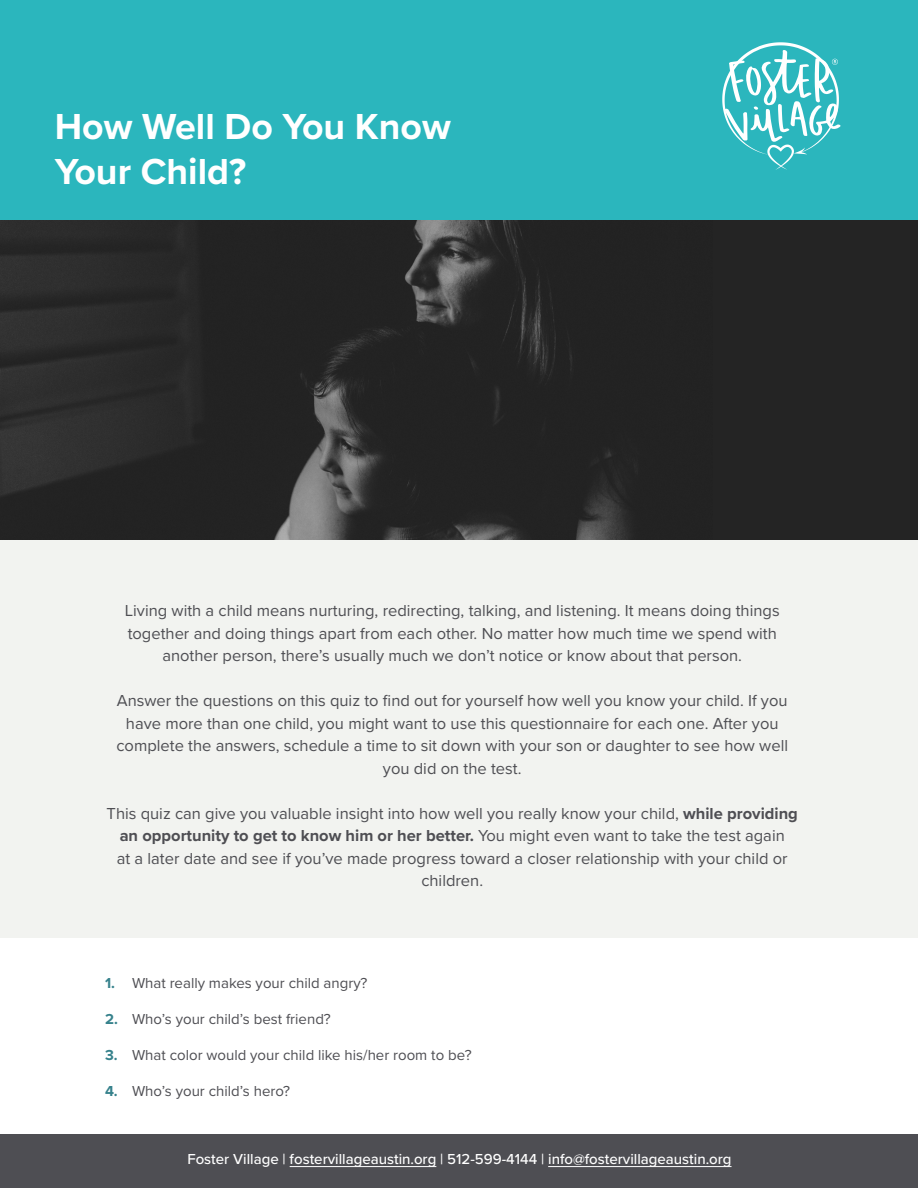
<style>
.page{position:relative;width:918px;height:1188px;background:#fff}
.page>*{position:absolute;margin:0;border:0;box-sizing:border-box;transform-origin:0 0}
.t1{font:700 37.5px/45px "Proxima Nova";color:#fff}
.t2{font:16.5px/22.5px "Proxima Nova";color:#4e4e53;text-align:center}
.t3{font:15px "Proxima Nova";color:#4e4e53}
.t4{font:500 15px "Proxima Nova";color:#fff}
.s1{font-weight:700}
.s2{font-weight:700;color:#37828c}
</style>
<div class="page">
<div style="left:0;top:0;width:918px;height:222px;background:#2bb6bd"></div>
<svg style="left:722px;top:42px;width:119px;height:128px"></svg>
<div style="left:0;top:540px;width:918px;height:398px;background:#f2f3f0"></div>
<img style="left:0;top:220px;width:713px;height:320px">
<div style="left:0;top:1134px;width:918px;height:54px;background:#4e4e53"></div>
<hr style="left:290px;top:1166px;width:146px;height:1px;background:#fff">
<hr style="left:548px;top:1166px;width:184px;height:1px;background:#fff">
<div style="left:713px;top:220px;width:205px;height:320px;background:#242424"></div>
<h1 class="t1" style="left:55px;top:104px;width:397px">How Well Do You Know<br>Your Child?</h1>
<p class="t2" style="left:125px;top:599px;width:656px">Living with a child means nurturing, redirecting, talking, and listening. It means doing things together and doing things apart from each other. No matter how much time we spend with another person, there’s usually much we don’t notice or know about that person.</p>
<p class="t2" style="left:116px;top:689px;width:673px">Answer the questions on this quiz to find out for yourself how well you know your child. If you have more than one child, you might want to use this questionnaire for each one. After you complete the answers, schedule a time to sit down with your son or daughter to see how well you did on the test.</p>
<p class="t2" style="left:107px;top:801px;width:693px">This quiz can give you valuable insight into how well you really know your child, <span class="s1">while providing an opportunity to get to know him or her better.</span> You might even want to take the test again<br>at a later date and see if you’ve made progress toward a closer relationship with your child or children.</p>
<p class="t3" style="left:105px;top:972px;width:264px"><span class="s2">1.</span> What really makes your child angry?</p>
<p class="t3" style="left:105px;top:1008px;width:227px"><span class="s2">2.</span> Who’s your child’s best friend?</p>
<p class="t3" style="left:105px;top:1044px;width:368px"><span class="s2">3.</span> What color would your child like his/her room to be?</p>
<p class="t3" style="left:105px;top:1080px;width:187px"><span class="s2">4.</span> Who’s your child’s hero?</p>
<p class="t4" style="left:187px;top:1148px;width:546px">Foster Village | fostervillageaustin.org | 512-599-4144 | info@fostervillageaustin.org</p>
</div>
